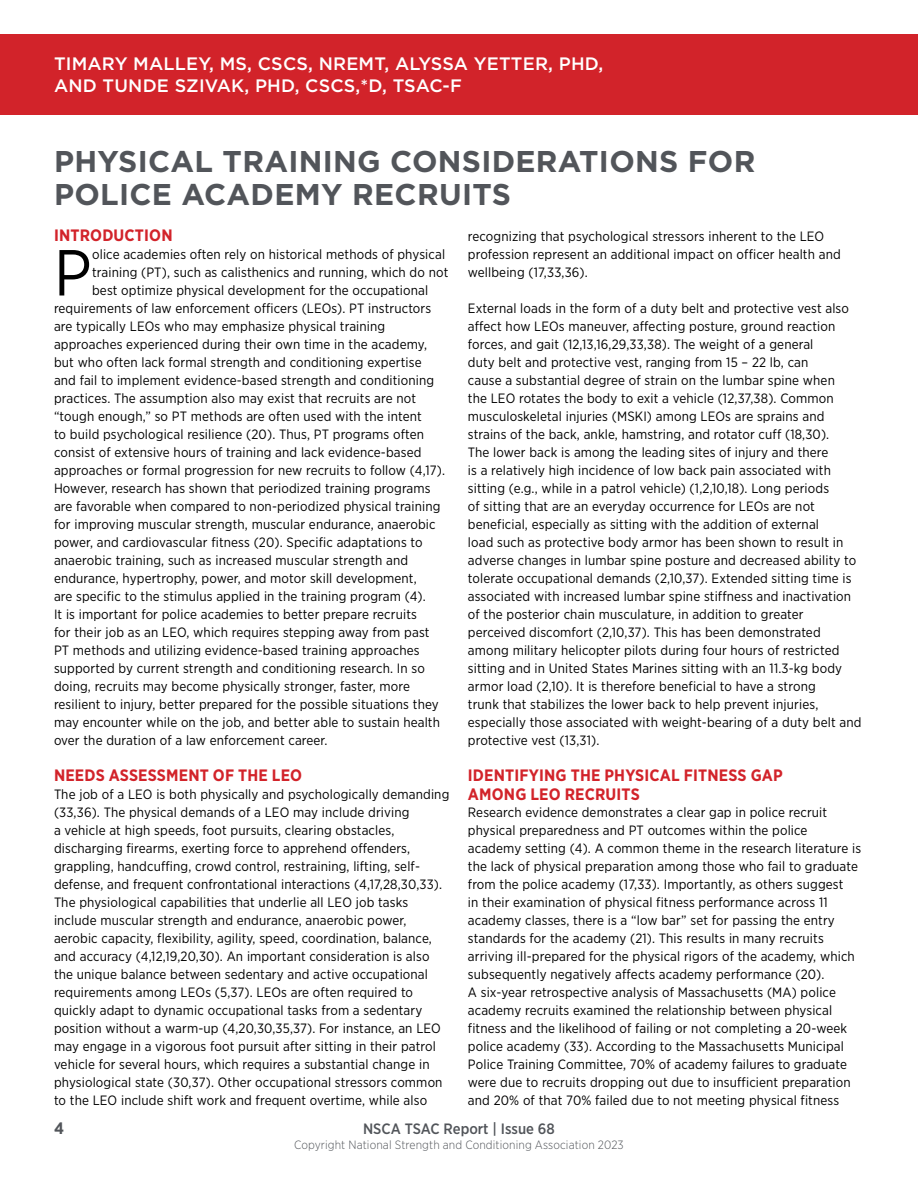
<style>
.page{position:relative;width:918px;height:1188px;background:#fff}
.page>*{position:absolute;margin:0;border:0;box-sizing:border-box;transform-origin:0 0}
.t1{font:64.95px "Gotham Narrow";color:#000}
.t2{font:700 30px/33px "Gotham";letter-spacing:.01em;color:#52555a}
.t3{font:500 18px/22.5px "Gotham";letter-spacing:.01em;color:#fff}
.t4{font:700 16.5px/18px "Gotham Narrow";letter-spacing:.01em;color:#d2232a}
.t5{font:700 16.5px "Gotham Narrow";color:#52555a}
.t6{font:500 15px "Gotham Narrow";color:#52555a}
.t7{font:13.5px/18px "Gotham Narrow";letter-spacing:.01em;color:#000}
.t8{font:300 12px "Gotham Narrow";letter-spacing:.01em;color:#52555a}
</style>
<div class="page">
<div style="left:0;top:34px;width:918px;height:81px;background:#d2232a"></div>
<h3 class="t3" style="left:54px;top:52px;width:551px">TIMARY MALLEY, MS, CSCS, NREMT, ALYSSA YETTER, PHD,<br>AND TUNDE SZIVAK, PHD, CSCS,*D, TSAC-F</h3>
<h2 class="t2" style="left:54px;top:145px;width:703px">PHYSICAL TRAINING CONSIDERATIONS FOR<br>POLICE ACADEMY RECRUITS</h2>
<p class="t4" style="left:54px;top:227px;width:120px">INTRODUCTION</p>
<h1 class="t1" style="left:54px;top:232px;width:39px">P</h1>
<p class="t7" style="left:92px;top:245px;width:355px">olice academies often rely on historical methods of physical</p>
<p class="t7" style="left:468px;top:227px;width:374px">recognizing that psychological stressors inherent to the LEO profession represent an additional impact on officer health and wellbeing (17,33,36).</p>
<p class="t7" style="left:468px;top:299px;width:395px">External loads in the form of a duty belt and protective vest also affect how LEOs maneuver, affecting posture, ground reaction forces, and gait (12,13,16,29,33,38). The weight of a general<br>duty belt and protective vest, ranging from 15 – 22 lb, can<br>cause a substantial degree of strain on the lumbar spine when<br>the LEO rotates the body to exit a vehicle (12,37,38). Common musculoskeletal injuries (MSKI) among LEOs are sprains and strains of the back, ankle, hamstring, and rotator cuff (18,30).<br>The lower back is among the leading sites of injury and there<br>is a relatively high incidence of low back pain associated with sitting (e.g., while in a patrol vehicle) (1,2,10,18). Long periods<br>of sitting that are an everyday occurrence for LEOs are not beneficial, especially as sitting with the addition of external<br>load such as protective body armor has been shown to result in adverse changes in lumbar spine posture and decreased ability to tolerate occupational demands (2,10,37). Extended sitting time is associated with increased lumbar spine stiffness and inactivation of the posterior chain musculature, in addition to greater perceived discomfort (2,10,37). This has been demonstrated among military helicopter pilots during four hours of restricted sitting and in United States Marines sitting with an 11.3-kg body armor load (2,10). It is therefore beneficial to have a strong<br>trunk that stabilizes the lower back to help prevent injuries, especially those associated with weight-bearing of a duty belt and protective vest (13,31).</p>
<p class="t4" style="left:468px;top:767px;width:317px">IDENTIFYING THE PHYSICAL FITNESS GAP<br>AMONG LEO RECRUITS</p>
<p class="t7" style="left:468px;top:803px;width:395px">Research evidence demonstrates a clear gap in police recruit physical preparedness and PT outcomes within the police academy setting (4). A common theme in the research literature is the lack of physical preparation among those who fail to graduate from the police academy (17,33). Importantly, as others suggest<br>in their examination of physical fitness performance across 11 academy classes, there is a “low bar” set for passing the entry standards for the academy (21). This results in many recruits arriving ill-prepared for the physical rigors of the academy, which subsequently negatively affects academy performance (20).<br>A six-year retrospective analysis of Massachusetts (MA) police academy recruits examined the relationship between physical fitness and the likelihood of failing or not completing a 20-week police academy (33). According to the Massachusetts Municipal Police Training Committee, 70% of academy failures to graduate were due to recruits dropping out due to insufficient preparation and 20% of that 70% failed due to not meeting physical fitness</p>
<p class="t7" style="left:92px;top:263px;width:358px">training (PT), such as calisthenics and running, which do not</p>
<p class="t7" style="left:92px;top:281px;width:338px">best optimize physical development for the occupational</p>
<p class="t7" style="left:54px;top:299px;width:379px">requirements of law enforcement officers (LEOs). PT instructors</p>
<p class="t7" style="left:54px;top:317px;width:333px">are typically LEOs who may emphasize physical training</p>
<p class="t7" style="left:54px;top:335px;width:375px">approaches experienced during their own time in the academy,</p>
<p class="t7" style="left:54px;top:353px;width:369px">but who often lack formal strength and conditioning expertise</p>
<p class="t7" style="left:54px;top:371px;width:382px">and fail to implement evidence-based strength and conditioning</p>
<p class="t7" style="left:54px;top:389px;width:364px">practices. The assumption also may exist that recruits are not</p>
<p class="t7" style="left:54px;top:407px;width:369px">“tough enough,” so PT methods are often used with the intent</p>
<p class="t7" style="left:54px;top:425px;width:372px">to build psychological resilience (20). Thus, PT programs often</p>
<p class="t7" style="left:54px;top:443px;width:369px">consist of extensive hours of training and lack evidence-based</p>
<p class="t7" style="left:54px;top:461px;width:393px">approaches or formal progression for new recruits to follow (4,17).</p>
<p class="t7" style="left:54px;top:479px;width:378px">However, research has shown that periodized training programs</p>
<p class="t7" style="left:54px;top:497px;width:388px">are favorable when compared to non-periodized physical training</p>
<p class="t7" style="left:54px;top:515px;width:383px">for improving muscular strength, muscular endurance, anaerobic</p>
<p class="t7" style="left:54px;top:533px;width:370px">power, and cardiovascular fitness (20). Specific adaptations to</p>
<p class="t7" style="left:54px;top:551px;width:356px">anaerobic training, such as increased muscular strength and</p>
<p class="t7" style="left:54px;top:569px;width:364px">endurance, hypertrophy, power, and motor skill development,</p>
<p class="t7" style="left:54px;top:587px;width:373px">are specific to the stimulus applied in the training program (4).</p>
<p class="t7" style="left:54px;top:605px;width:365px">It is important for police academies to better prepare recruits</p>
<p class="t7" style="left:54px;top:623px;width:377px">for their job as an LEO, which requires stepping away from past</p>
<p class="t7" style="left:54px;top:641px;width:367px">PT methods and utilizing evidence-based training approaches</p>
<p class="t7" style="left:54px;top:659px;width:372px">supported by current strength and conditioning research. In so</p>
<p class="t7" style="left:54px;top:677px;width:357px">doing, recruits may become physically stronger, faster, more</p>
<p class="t7" style="left:54px;top:695px;width:386px">resilient to injury, better prepared for the possible situations they</p>
<p class="t7" style="left:54px;top:713px;width:388px">may encounter while on the job, and better able to sustain health</p>
<p class="t7" style="left:54px;top:731px;width:275px">over the duration of a law enforcement career.</p>
<p class="t4" style="left:54px;top:767px;width:250px">NEEDS ASSESSMENT OF THE LEO</p>
<p class="t7" style="left:54px;top:785px;width:397px">The job of a LEO is both physically and psychologically demanding (33,36). The physical demands of a LEO may include driving<br>a vehicle at high speeds, foot pursuits, clearing obstacles, discharging firearms, exerting force to apprehend offenders, grappling, handcuffing, crowd control, restraining, lifting, self&shy;defense, and frequent confrontational interactions (4,17,28,30,33).<br>The physiological capabilities that underlie all LEO job tasks include muscular strength and endurance, anaerobic power, aerobic capacity, flexibility, agility, speed, coordination, balance, and accuracy (4,12,19,20,30). An important consideration is also the unique balance between sedentary and active occupational requirements among LEOs (5,37). LEOs are often required to quickly adapt to dynamic occupational tasks from a sedentary position without a warm-up (4,20,30,35,37). For instance, an LEO may engage in a vigorous foot pursuit after sitting in their patrol vehicle for several hours, which requires a substantial change in physiological state (30,37). Other occupational stressors common to the LEO include shift work and frequent overtime, while also</p>
<p class="t5" style="left:54px;top:1117px;width:11px">4</p>
<p class="t6" style="left:363px;top:1119px;width:193px">NSCA TSAC Report | Issue 68</p>
<p class="t8" style="left:294px;top:1137px;width:331px">Copyright National Strength and Conditioning Association 2023</p>
</div>
